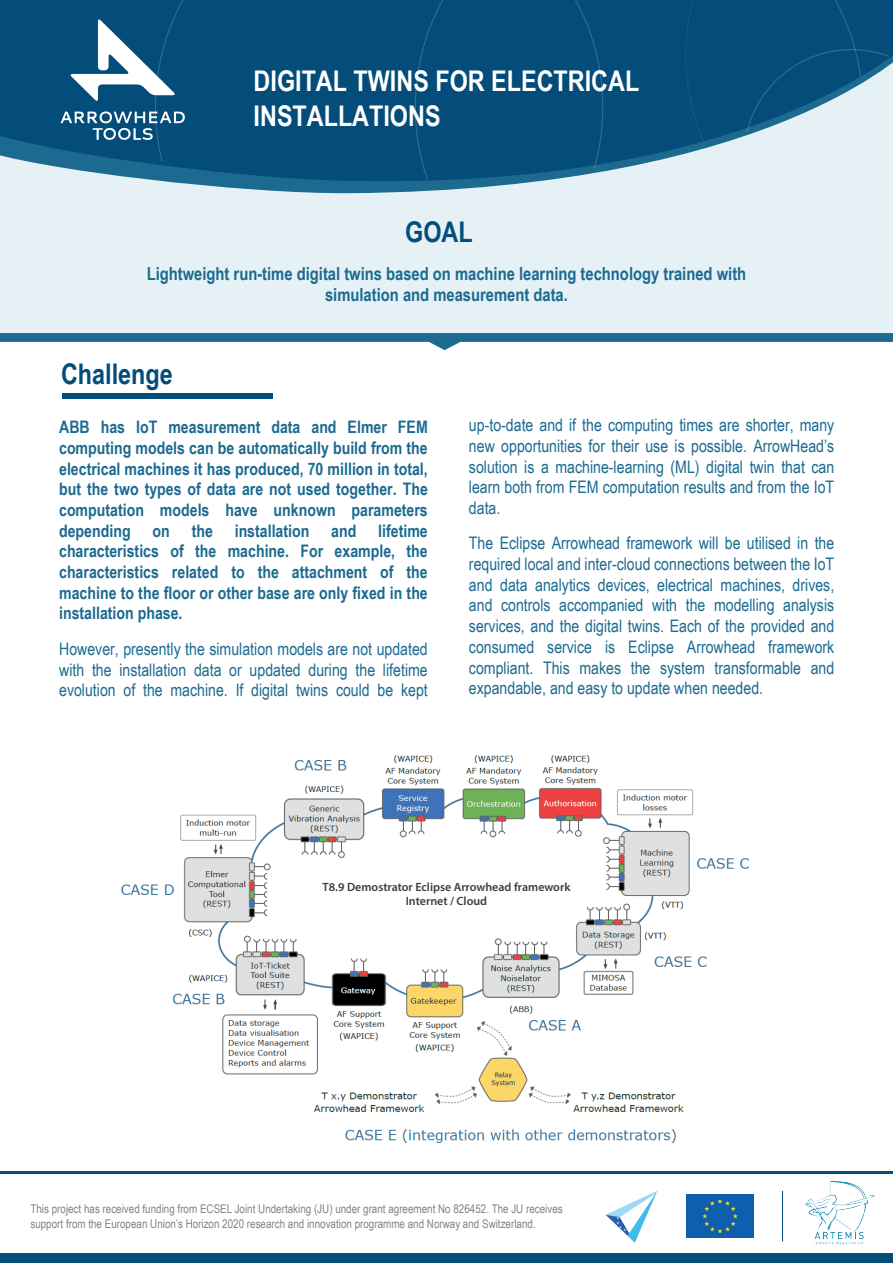
<style>
.page{position:relative;width:893px;height:1263px;background:#fff}
.page>*{position:absolute;margin:0;border:0;box-sizing:border-box;transform-origin:0 0}
.t1{font:700 28.5px/34.2px "Arial Narrow";color:#fff}
.t2{font:700 28.5px "Arial Narrow";color:#044c7a}
.t3{font:700 18px/21.6px "Arial Narrow";color:#1c6a90;text-align:center}
.t4{font:17.25px/20.7px "Arial Narrow";color:#1c6a90;text-align:justify}
.t5{font:700 17.25px/20.7px "Arial Narrow";color:#1c6a90;text-align:justify}
.t6{font:12px/14.4px "Arial Narrow";color:#808285}
.t7{font:600 12px/14.4px "Myriad Pro";color:#3e3e3f;text-align:center}
</style>
<div class="page">
<svg style="left:0;top:333px;width:893px;height:17px"></svg>
<div style="left:0;top:195px;width:893px;height:138px;background:#e5f1f4"></div>
<svg style="left:0;top:0;width:893px;height:195px;background:#3e789a"></svg>
<svg style="left:603px;top:0;width:82px;height:193px;background:#27668d"></svg>
<svg style="left:155px;top:0;width:448px;height:193px;background:#0c537f"></svg>
<svg style="left:685px;top:0;width:208px;height:193px;background:#5f8fab"></svg>
<div style="left:0;top:1254px;width:893px;height:9px;background:#044c7a"></div>
<hr style="left:0;top:1171px;width:893px;height:3px;background:#044c7a">
<svg style="left:71px;top:20px;width:104px;height:81px"></svg>
<svg style="left:61px;top:111px;width:124px;height:30px;background:#3c7497"></svg>
<hr style="left:782px;top:1191px;width:1px;height:50px;background:#044c7a">
<img style="left:687px;top:1194px;width:66px;height:44px">
<img style="left:606px;top:1191px;width:51px;height:52px">
<img style="left:804px;top:1181px;width:71px;height:65px">
<div style="left:62px;top:393px;width:211px;height:5px;background:#044c7a"></div>
<img style="left:121px;top:755px;width:628px;height:388px">
<div style="left:337px;top:876px;width:219px;height:45px;background:#fff"></div>
<h1 class="t1" style="left:254px;top:63px;width:387px">DIGITAL TWINS FOR ELECTRICAL<br>INSTALLATIONS</h1>
<h1 class="t2" style="left:405px;top:211px;width:69px">GOAL</h1>
<p class="t3" style="left:147px;top:262px;width:601px">Lightweight run-time digital twins based on machine learning technology trained with simulation and measurement data.</p>
<h1 class="t2" style="left:61px;top:352px;width:113px">Challenge</h1>
<p class="t5" style="left:59px;top:416px;width:370px">ABB has IoT measurement data and Elmer FEM computing models can be automatically build from the electrical machines it has produced, 70 million in total, but the two types of data are not used together. The computation models have unknown parameters depending</p>
<p class="t5" style="left:59px;top:519px;width:370px;text-indent:319px">lifetime characteristics of the machine. For example, the characteristics related to the attachment of the machine to the floor or other base are only fixed in the installation phase.</p>
<p class="t4" style="left:59px;top:638px;width:370px">However, presently the simulation models are not updated with the installation data or updated during the lifetime evolution of the machine. If digital twins could be kept</p>
<p class="t5" style="left:153px;top:519px;width:19px">on</p>
<p class="t5" style="left:192px;top:519px;width:23px">the</p>
<p class="t5" style="left:235px;top:519px;width:76px">installation</p>
<p class="t5" style="left:331px;top:519px;width:27px">and</p>
<p class="t4" style="left:469px;top:414px;width:367px">up-to-date and if the computing times are shorter, many new opportunities for their use is possible. ArrowHead’s solution is a machine-learning (ML) digital twin that can learn both from FEM computation results and from the IoT data.</p>
<p class="t4" style="left:469px;top:532px;width:367px">The Eclipse Arrowhead framework will be utilised in the required local and inter-cloud connections between the IoT and data analytics devices, electrical machines, drives, and controls accompanied with the modelling analysis services, and the digital twins. Each of the provided and consumed service is Eclipse Arrowhead framework compliant. This makes the system transformable and expandable, and easy to update when needed.</p>
<p class="t7" style="left:322px;top:879px;width:249px">T8.9 Demostrator Eclipse Arrowhead framework<br>Internet / Cloud</p>
<p class="t6" style="left:30px;top:1201px;width:534px">This project has received funding from ECSEL Joint Undertaking (JU) under grant agreement No 826452. The JU receives support from the European Union’s Horizon 2020 research and innovation programme and Norway and Switzerland.</p>
</div>
